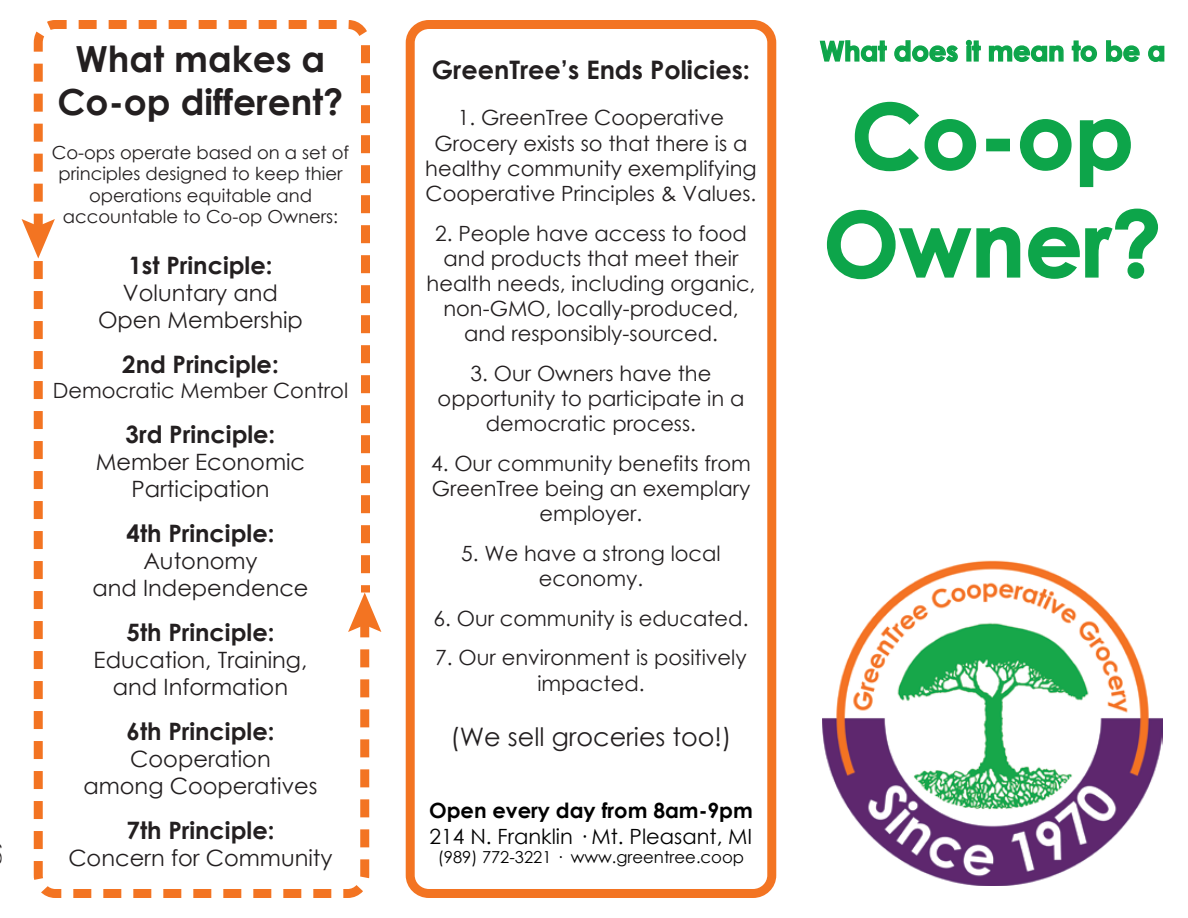
<style>
.page{position:relative;width:1188px;height:918px;background:#fff}
.page>*{position:absolute;margin:0;border:0;box-sizing:border-box;transform-origin:0 0}
.t1{font:700 90px/108px "Century Gothic";color:#0da54a;text-align:center}
.t2{font:700 36px/43.2px "Century Gothic";color:#231f20;text-align:center}
.t3{font:700 27px "Century Gothic";color:#0da54a}
.t4{font:700 25.5px "Century Gothic";color:#231f20}
.t5{font:25.5px "Century Gothic";color:#231f20}
.t6{font:700 24px "Century Gothic";color:#231f20}
.t7{font:22.5px/27px "Century Gothic";color:#231f20;text-align:center}
.t8{font:21px/25.2px "Century Gothic";color:#231f20;text-align:center}
.t9{font:21px "Century Gothic";color:#000}
.t10{font:700 21px "Century Gothic";color:#000}
.t11{font:18px/21.6px "Century Gothic";color:#231f20;text-align:center}
.t12{font:16.5px "Century Gothic";color:#000}
</style>
<div class="page">
<svg style="left:33px;top:20px;width:337px;height:224px"></svg>
<svg style="left:22px;top:219px;width:33px;height:31px"></svg>
<svg style="left:819px;top:40px;width:68px;height:22px"></svg>
<svg style="left:894px;top:40px;width:64px;height:22px"></svg>
<svg style="left:965px;top:39px;width:16px;height:23px"></svg>
<svg style="left:988px;top:45px;width:76px;height:17px"></svg>
<svg style="left:1071px;top:40px;width:27px;height:22px"></svg>
<svg style="left:1106px;top:40px;width:34px;height:22px"></svg>
<svg style="left:1148px;top:45px;width:17px;height:17px"></svg>
<svg style="left:854px;top:101px;width:123px;height:71px"></svg>
<div style="left:986px;top:139px;width:24px;height:12px;border:2px solid #0da54a"></div>
<svg style="left:1019px;top:119px;width:53px;height:52px"></svg>
<svg style="left:1079px;top:119px;width:52px;height:69px"></svg>
<svg style="left:826px;top:209px;width:195px;height:71px"></svg>
<svg style="left:1028px;top:208px;width:130px;height:71px"></svg>
<div style="left:406px;top:20px;width:370px;height:878px;border:9px solid #f37422;border-radius:19px"></div>
<img style="left:823px;top:560px;width:340px;height:325px">
<svg style="left:33px;top:250px;width:337px;height:648px"></svg>
<svg style="left:348px;top:593px;width:33px;height:39px"></svg>
<h2 class="t2" style="left:58px;top:36px;width:287px">What makes a<br>Co-op different?</h2>
<p class="t11" style="left:52px;top:141px;width:299px">Co-ops operate based on a set of principles designed to keep thier operations equitable and accountable to Co-op Owners:</p>
<p class="t6" style="left:129px;top:247px;width:145px">1st Principle:</p>
<p class="t7" style="left:98px;top:279px;width:206px">Voluntary and<br>Open Membership</p>
<p class="t6" style="left:122px;top:346px;width:158px">2nd Principle:</p>
<p class="t8" style="left:53px;top:378px;width:297px">Democratic Member Control</p>
<p class="t6" style="left:126px;top:416px;width:151px">3rd Principle:</p>
<p class="t7" style="left:96px;top:448px;width:211px">Member Economic<br>Participation</p>
<p class="t6" style="left:127px;top:515px;width:149px">4th Principle:</p>
<p class="t7" style="left:92px;top:547px;width:218px">Autonomy<br>and Independence</p>
<p class="t6" style="left:127px;top:614px;width:149px">5th Principle:</p>
<p class="t7" style="left:94px;top:646px;width:215px">Education, Training, and Information</p>
<p class="t6" style="left:127px;top:713px;width:149px">6th Principle:</p>
<p class="t7" style="left:83px;top:745px;width:236px">Cooperation<br>among Cooperatives</p>
<p class="t6" style="left:127px;top:812px;width:149px">7th Principle:</p>
<p class="t7" style="left:68px;top:844px;width:266px">Concern for Community</p>
<p class="t4" style="left:432px;top:50px;width:320px">GreenTree’s Ends Policies:</p>
<p class="t8" style="left:425px;top:105px;width:333px">1. GreenTree Cooperative<br>Grocery exists so that there is a healthy community exemplifying<br>Cooperative Principles &amp; Values.</p>
<p class="t8" style="left:427px;top:220px;width:330px">2. People have access to food and products that meet their health needs, including organic, non-GMO, locally-produced, and responsibly-sourced.</p>
<p class="t8" style="left:438px;top:360px;width:308px">3. Our Owners have the opportunity to participate in a democratic process.</p>
<p class="t8" style="left:431px;top:450px;width:321px">4. Our community benefits from<br>GreenTree being an exemplary employer.</p>
<p class="t8" style="left:461px;top:540px;width:261px">5. We have a strong local economy.</p>
<p class="t8" style="left:434px;top:605px;width:316px">6. Our community is educated.</p>
<p class="t8" style="left:435px;top:645px;width:313px">7. Our environment is positively impacted.</p>
<p class="t5" style="left:450px;top:719px;width:283px">(We sell groceries too!)</p>
<p class="t10" style="left:429px;top:795px;width:325px">Open every day from 8am-9pm</p>
<p class="t9" style="left:430px;top:821px;width:324px">214 N. Franklin · Mt. Pleasant, MI</p>
<p class="t12" style="left:438px;top:846px;width:308px">(989) 772-3221 · www.greentree.coop</p>
<p class="t3" style="left:820px;top:31px;width:347px">What does it mean to be a</p>
<h1 class="t1" style="left:823px;top:78px;width:340px">Co-op<br>Owner?</h1>
</div>
